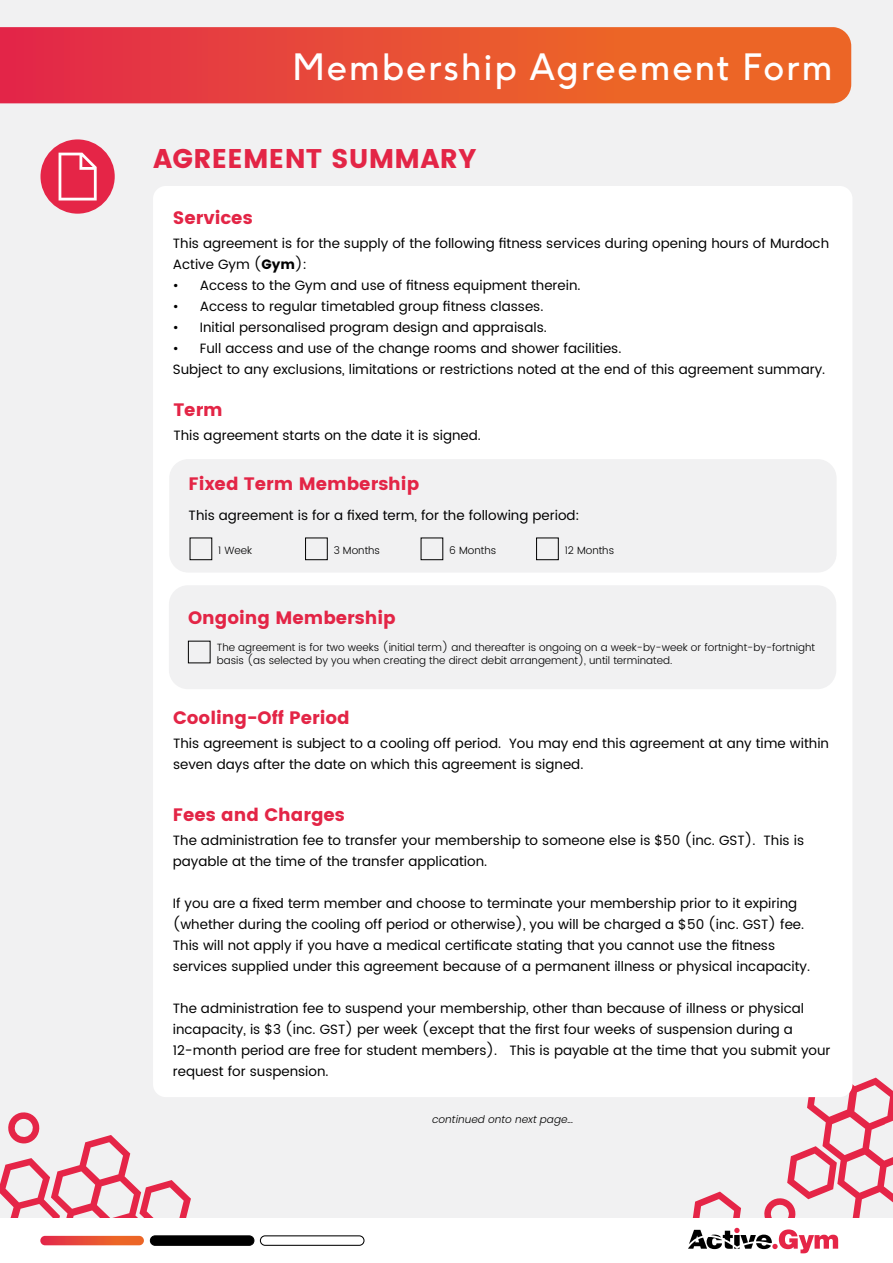
<style>
.page{position:relative;width:893px;height:1263px;background:#f1f1f2}
.page>*{position:absolute;margin:0;border:0;box-sizing:border-box;transform-origin:0 0}
.t1{font:36px "F37 Ginger";letter-spacing:.05em;color:#fff}
.t2{font:700 27px "Poppins";letter-spacing:.01em;color:#e32546}
.t3{font:700 18px "Poppins";color:#e32546}
.t4{font:13.5px/21px "Poppins";color:#000}
.t5{font:300 10.5px/12.6px "Poppins";color:#000}
.t6{font:italic 300 10.5px "Poppins";color:#000}
.s1{font-weight:700}
</style>
<div class="page">
<svg style="left:0;top:1112px;width:191px;height:106px"></svg>
<svg style="left:764px;top:1077px;width:129px;height:141px"></svg>
<svg style="left:693px;top:1191px;width:48px;height:27px"></svg>
<div style="left:0;top:1218px;width:893px;height:45px;background:#fff"></div>
<svg style="left:40px;top:1236px;width:104px;height:9px"></svg>
<div style="left:150px;top:1236px;width:104px;height:9px;background:#000;border-radius:5px"></div>
<div style="left:150px;top:1235px;width:104px;height:10px;border:1px solid #000;border-radius:5px"></div>
<div style="left:260px;top:1235px;width:104px;height:11px;border:1px solid #000;border-radius:5px"></div>
<svg style="left:688px;top:1228px;width:150px;height:25px"></svg>
<svg style="left:0;top:27px;width:851px;height:76px;background:#e84f35"></svg>
<div style="left:41px;top:139px;width:74px;height:75px;background:#e52547;border-radius:50%"></div>
<svg style="left:59px;top:153px;width:38px;height:47px"></svg>
<div style="left:153px;top:186px;width:699px;height:911px;background:#fff;border-radius:13px"></div>
<div style="left:169px;top:459px;width:668px;height:114px;background:#f1f1f2;border-radius:19px"></div>
<div style="left:169px;top:585px;width:667px;height:104px;background:#f1f1f2;border-radius:19px"></div>
<div style="left:305px;top:538px;width:23px;height:22px;border:1px solid #000"></div>
<div style="left:536px;top:538px;width:23px;height:22px;border:1px solid #000"></div>
<h1 class="t1" style="left:293px;top:44px;width:541px">Membership Agreement Form</h1>
<h2 class="t2" style="left:153px;top:143px;width:325px">AGREEMENT SUMMARY</h2>
<h3 class="t3" style="left:173px;top:208px;width:81px">Services</h3>
<p class="t4" style="left:173px;top:233px;width:658px">This agreement is for the supply of the following fitness services during opening hours of Murdoch<br>Active Gym (<span class="s1">Gym</span>):</p>
<p class="t4" style="left:173px;top:275px;width:409px">• Access to the Gym and use of fitness equipment therein.</p>
<p class="t4" style="left:173px;top:296px;width:372px">• Access to regular timetabled group fitness classes.</p>
<p class="t4" style="left:173px;top:317px;width:375px">• Initial personalised program design and appraisals.</p>
<p class="t4" style="left:173px;top:338px;width:450px">• Full access and use of the change rooms and shower facilities.</p>
<p class="t4" style="left:173px;top:359px;width:654px">Subject to any exclusions, limitations or restrictions noted at the end of this agreement summary.</p>
<h3 class="t3" style="left:173px;top:400px;width:51px">Term</h3>
<p class="t4" style="left:173px;top:425px;width:309px">This agreement starts on the date it is signed.</p>
<h3 class="t3" style="left:189px;top:474px;width:232px">Fixed Term Membership</h3>
<p class="t4" style="left:189px;top:505px;width:393px">This agreement is for a fixed term, for the following period:</p>
<h5 class="t5" style="left:218px;top:545px;width:36px">1 Week</h5>
<h5 class="t5" style="left:334px;top:545px;width:48px">3 Months</h5>
<h5 class="t5" style="left:449px;top:545px;width:49px">6 Months</h5>
<h5 class="t5" style="left:565px;top:545px;width:51px">12 Months</h5>
<h3 class="t3" style="left:188px;top:607px;width:209px">Ongoing Membership</h3>
<h5 class="t5" style="left:217px;top:642px;width:600px">The agreement is for two weeks (initial term) and thereafter is ongoing on a week-by-week or fortnight-by-fortnight basis (as selected by you when creating the direct debit arrangement), until terminated.</h5>
<h3 class="t3" style="left:173px;top:707px;width:178px">Cooling-Off Period</h3>
<p class="t4" style="left:173px;top:733px;width:657px">This agreement is subject to a cooling off period. You may end this agreement at any time within seven days after the date on which this agreement is signed.</p>
<h3 class="t3" style="left:173px;top:804px;width:174px">Fees and Charges</h3>
<p class="t4" style="left:173px;top:830px;width:633px">The administration fee to transfer your membership to someone else is $50 (inc. GST). This is payable at the time of the transfer application.</p>
<p class="t4" style="left:173px;top:893px;width:633px">If you are a fixed term member and choose to terminate your membership prior to it expiring (whether during the cooling off period or otherwise), you will be charged a $50 (inc. GST) fee.</p>
<p class="t4" style="left:173px;top:935px;width:639px">This will not apply if you have a medical certificate stating that you cannot use the fitness services supplied under this agreement because of a permanent illness or physical incapacity.</p>
<p class="t4" style="left:173px;top:998px;width:659px">The administration fee to suspend your membership, other than because of illness or physical incapacity, is $3 (inc. GST) per week (except that the first four weeks of suspension during a 12-month period are free for student members). This is payable at the time that you submit your request for suspension.</p>
<h5 class="t6" style="left:432px;top:1113px;width:143px">continued onto next page...</h5>
</div>
